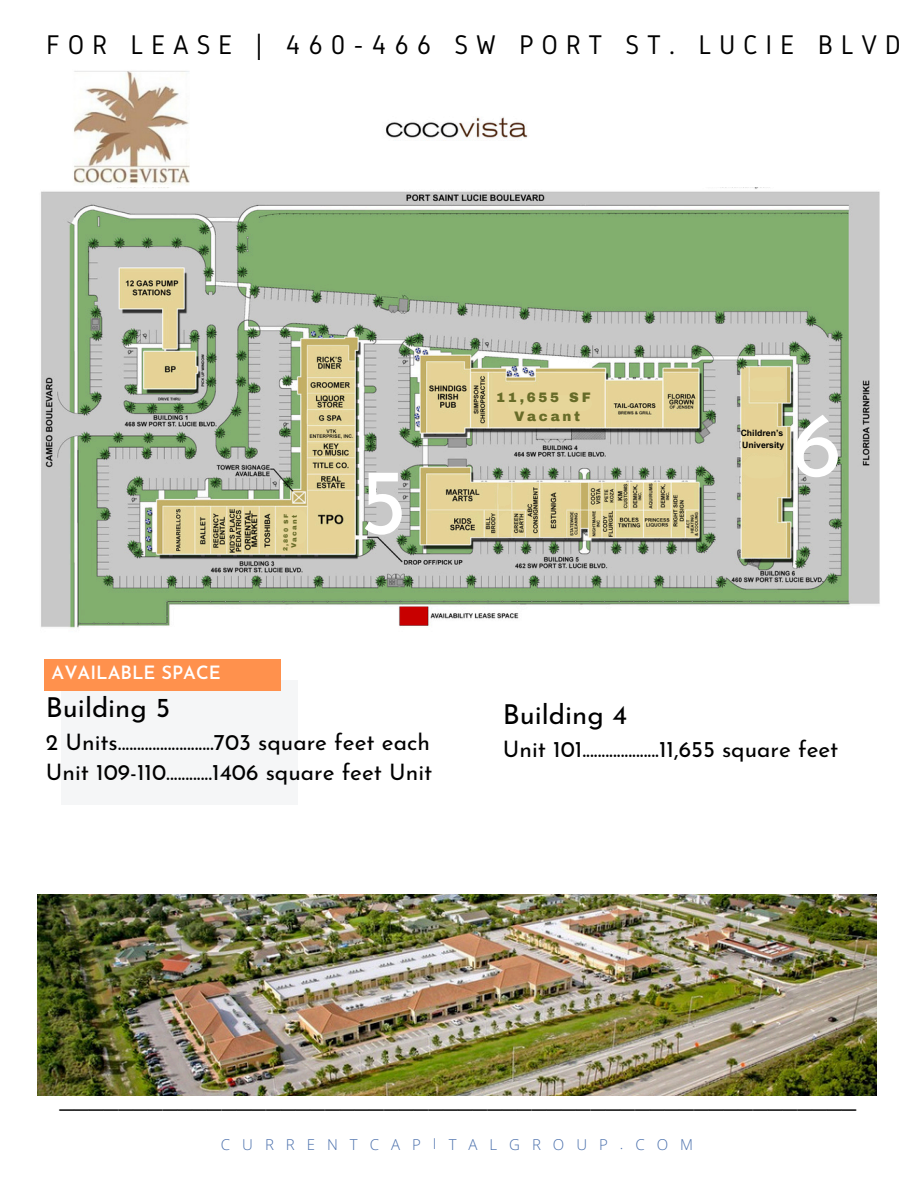
<style>
.page{position:relative;width:918px;height:1188px;background:#fff}
.page>*{position:absolute;margin:0;border:0;box-sizing:border-box;transform-origin:0 0}
.t1{font:93px "Josefin Sans";color:#fff}
.t2{font:300 36px "Open Sans";color:#000}
.t3{font:27.45px "Josefin Sans";color:#000}
.t4{font:27px "Gidole";letter-spacing:.285em;color:#000}
.t5{font:22.8px/30.3px "Josefin Sans";color:#000}
.t6{font:600 18.3px "Josefin Sans";color:#fff}
.t7{font:300 15px "Open Sans";color:#486eab}
.t8{font:900 13.5px/18.5px "Archivo";letter-spacing:.205em;color:#676b28;text-align:center}
.t9{font:700 8.7px/11.6px "Arial MT Pro";color:#000}
.t10{font:900 6.75px "Archivo";color:#676b28}
.t11{font:900 6px "Archivo";color:#676b28}
</style>
<div class="page">
<img style="left:41px;top:117px;width:839px;height:543px">
<div style="left:358px;top:141px;width:199px;height:30px;background:#fff"></div>
<div style="left:686px;top:62px;width:199px;height:125px;background:#fff"></div>
<img style="left:73px;top:71px;width:117px;height:115px">
<div style="left:62px;top:680px;width:236px;height:125px;background:#f5f6f7"></div>
<div style="left:44px;top:660px;width:236px;height:30px;background:#ff914d"></div>
<img style="left:38px;top:895px;width:839px;height:201px">
<svg style="left:742px;top:456px;width:42px;height:23px"></svg>
<svg style="left:508px;top:395px;width:84px;height:17px"></svg>
<svg style="left:749px;top:376px;width:36px;height:15px"></svg>
<svg style="left:276px;top:510px;width:31px;height:34px"></svg>
<svg style="left:498px;top:486px;width:13px;height:20px"></svg>
<svg style="left:499px;top:512px;width:13px;height:24px"></svg>
<p class="t4" style="left:46px;top:30px;width:856px">FOR LEASE | 460-466 SW PORT ST. LUCIE BLVD</p>
<h6 class="t6" style="left:52px;top:665px;width:171px">AVAILABLE SPACE</h6>
<p class="t11" style="left:282px;top:551px;width:39px;rotate:-89deg">2,860 SF</p>
<h4 class="t10" style="left:290px;top:548px;width:35px;rotate:-89deg">Vacant</h4>
<p class="t1" style="left:359px;top:464px;width:50px">5</p>
<p class="t3" style="left:46px;top:697px;width:126px">Building 5</p>
<p class="t5" style="left:46px;top:729px;width:388px">2 Units.........................703 square feet each<br>Unit 109-110............1406 square feet Unit</p>
<p class="t8" style="left:496px;top:389px;width:96px">11,655 SF<br>Vacant</p>
<p class="t9" style="left:741px;top:429px;width:45px">Children’s<br>University</p>
<p class="t1" style="left:791px;top:407px;width:52px">6</p>
<p class="t3" style="left:503px;top:703px;width:126px">Building 4</p>
<p class="t5" style="left:503px;top:737px;width:337px">Unit 101....................11,655 square feet</p>
<p class="t2" style="left:59px;top:1068px;width:799px">______________________________________________________</p>
<h5 class="t7" style="left:433px;top:1133px;width:5px">I</h5>
<p class="t7" style="left:620px;top:1133px;width:5px">.</p>
<h3 class="t7" style="left:221px;top:1134px;width:11px">C</h3>
<h2 class="t7" style="left:242px;top:1134px;width:12px">U</h2>
<h2 class="t7" style="left:265px;top:1134px;width:10px">R</h2>
<p class="t7" style="left:286px;top:1134px;width:10px">R</p>
<p class="t7" style="left:307px;top:1134px;width:10px">E</p>
<p class="t7" style="left:327px;top:1134px;width:12px">N</p>
<p class="t7" style="left:350px;top:1134px;width:9px">T</p>
<p class="t7" style="left:370px;top:1134px;width:11px">C</p>
<p class="t7" style="left:391px;top:1134px;width:10px">A</p>
<p class="t7" style="left:412px;top:1134px;width:10px">P</p>
<p class="t7" style="left:449px;top:1134px;width:9px">T</p>
<p class="t7" style="left:469px;top:1134px;width:10px">A</p>
<p class="t7" style="left:490px;top:1134px;width:9px">L</p>
<p class="t7" style="left:509px;top:1134px;width:12px">G</p>
<p class="t7" style="left:532px;top:1134px;width:10px">R</p>
<p class="t7" style="left:553px;top:1134px;width:13px">O</p>
<p class="t7" style="left:576px;top:1134px;width:12px">U</p>
<p class="t7" style="left:599px;top:1134px;width:10px">P</p>
<p class="t7" style="left:636px;top:1134px;width:59px">COM</p>
</div>
